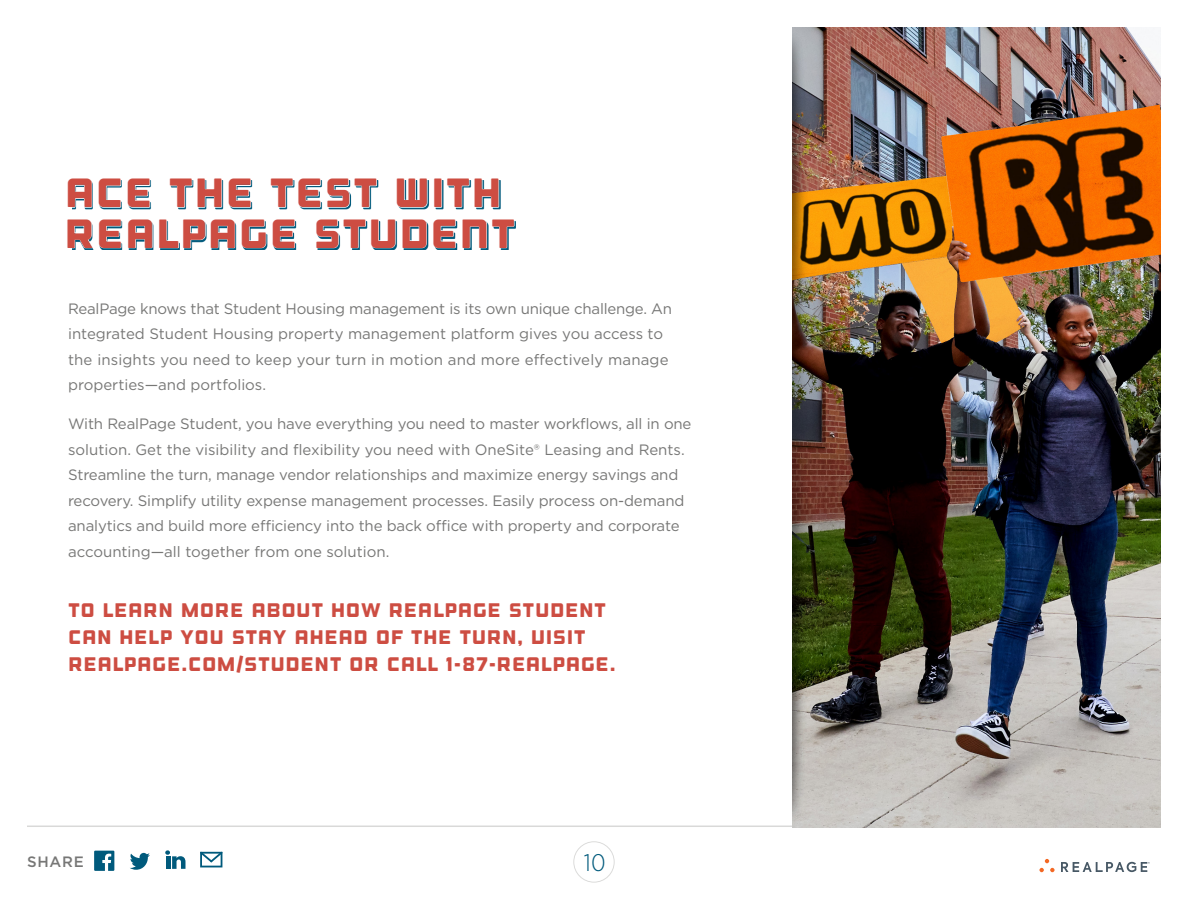
<style>
.page{position:relative;width:1188px;height:918px;background:#fff}
.page>*{position:absolute;margin:0;border:0;box-sizing:border-box;transform-origin:0 0}
.T1_left{font:40.5px/40.5px "Outage";letter-spacing:.025em;color:#cd4d42}
.t1{font:300 24px "Gotham Narrow";color:#005a7c}
.CTA_-_red_outage{font:19.5px/27px "Outage";letter-spacing:.025em;color:#cd4d42}
.Main_Paragraph{font:15px/25.5px "Gotham";letter-spacing:-.01em;color:#777776}
.t2{font:500 15px "Gotham";letter-spacing:.05em;color:#777776}
</style>
<div class="page">
<svg style="left:165px;top:850px;width:21px;height:19px"></svg>
<svg style="left:94px;top:851px;width:20px;height:20px"></svg>
<svg style="left:130px;top:853px;width:20px;height:17px"></svg>
<svg style="left:200px;top:852px;width:23px;height:15px"></svg>
<svg style="left:573px;top:841px;width:42px;height:42px"></svg>
<hr style="left:27px;top:826px;width:1134px;height:1px;background:#d9d9d8">
<svg style="left:1039px;top:859px;width:16px;height:13px"></svg>
<svg style="left:1061px;top:862px;width:89px;height:10px"></svg>
<img style="left:792px;top:27px;width:369px;height:800px">
<svg style="left:72px;top:180px;width:444px;height:70px"></svg>
<svg style="left:72px;top:180px;width:79px;height:28px"></svg>
<svg style="left:170px;top:180px;width:82px;height:28px"></svg>
<svg style="left:270px;top:180px;width:51px;height:28px"></svg>
<svg style="left:327px;top:180px;width:51px;height:28px"></svg>
<svg style="left:396px;top:180px;width:32px;height:28px"></svg>
<div style="left:434px;top:179px;width:8px;height:29px;border:1px solid #fff"></div>
<svg style="left:447px;top:180px;width:53px;height:28px"></svg>
<svg style="left:72px;top:218px;width:81px;height:31px"></svg>
<svg style="left:159px;top:218px;width:137px;height:31px"></svg>
<svg style="left:316px;top:218px;width:80px;height:31px"></svg>
<svg style="left:402px;top:219px;width:25px;height:29px"></svg>
<svg style="left:433px;top:218px;width:23px;height:31px"></svg>
<svg style="left:462px;top:218px;width:53px;height:31px"></svg>
<p class="T1_left" style="left:65px;top:173px;width:452px">ACE THE TEST WITH<br>REALPAGE STUDENT</p>
<p class="Main_Paragraph" style="left:68px;top:295px;width:605px">RealPage knows that Student Housing management is its own unique challenge. An integrated Student Housing property management platform gives you access to the insights you need to keep your turn in motion and more effectively manage properties—and portfolios.</p>
<p class="Main_Paragraph" style="left:68px;top:411px;width:625px">With RealPage Student, you have everything you need to master workflows, all in one solution. Get the visibility and flexibility you need with OneSite® Leasing and Rents.<br>Streamline the turn, manage vendor relationships and maximize energy savings and recovery. Simplify utility expense management processes. Easily process on-demand analytics and build more efficiency into the back office with property and corporate accounting—all together from one solution.</p>
<p class="CTA_-_red_outage" style="left:68px;top:597px;width:549px">TO LEARN MORE ABOUT HOW REALPAGE STUDENT<br>CAN HELP YOU STAY AHEAD OF THE TURN, VISIT<br>REALPAGE.COM/STUDENT OR CALL 1-87-REALPAGE.</p>
<p class="t2" style="left:27px;top:852px;width:58px">SHARE</p>
<h2 class="t1" style="left:584px;top:848px;width:23px">10</h2>
</div>
